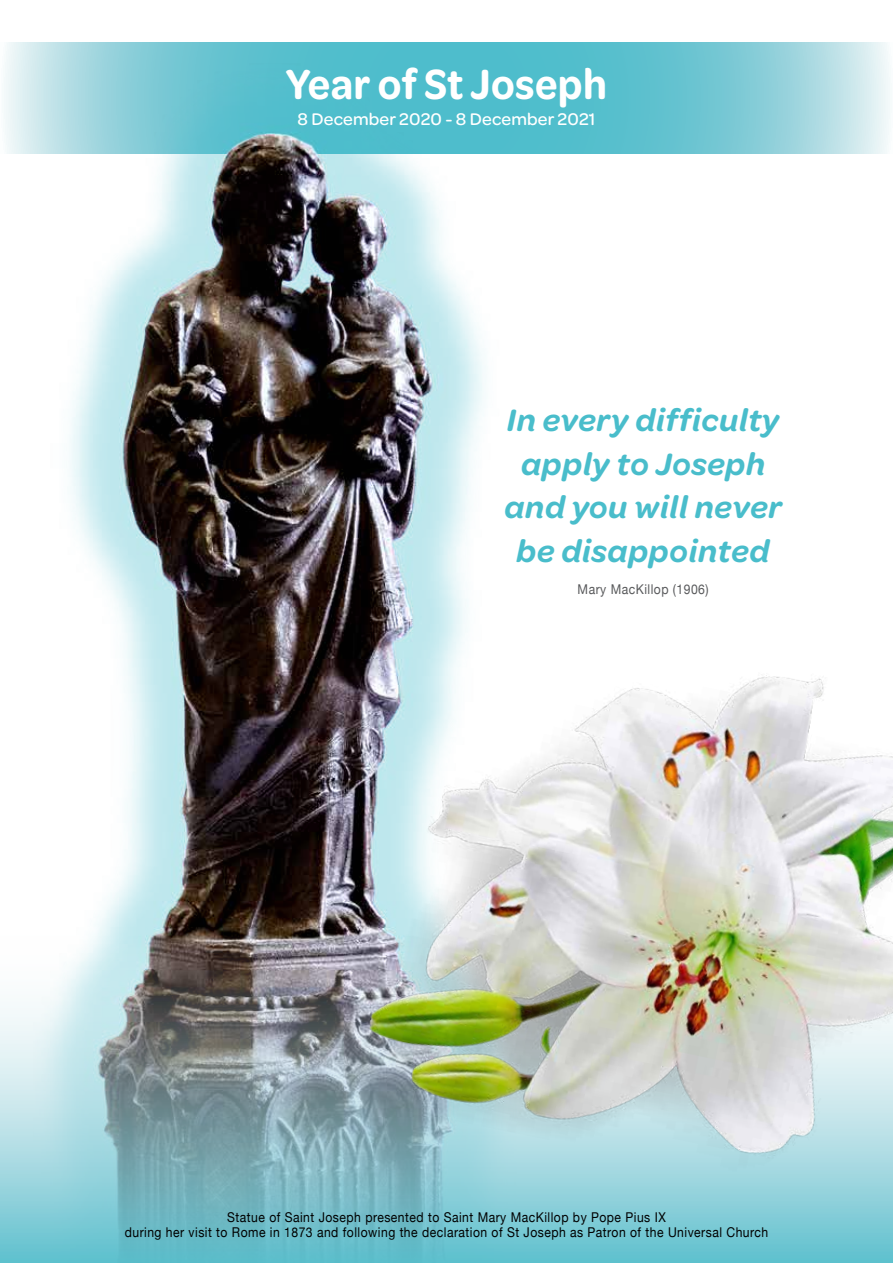
<style>
.page{position:relative;width:893px;height:1263px;background:#fff}
.page>*{position:absolute;margin:0;border:0;box-sizing:border-box;transform-origin:0 0}
.t1{font:600 45px "Omnes Semi Cond";letter-spacing:.01em;color:#fff}
.t2{font:italic 600 33px/43.5px "Omnes";letter-spacing:.02em;color:#49bdcb;text-align:center}
.t3{font:500 18px "Omnes";letter-spacing:.01em;color:#fff}
.t4{font:13.5px/15px "Helvetica Neue";letter-spacing:.04em;color:#000;text-align:center;scale:.9 1}
.t5{font:13.5px "Helvetica Neue";letter-spacing:.04em;color:#58595b;scale:.9 1}
</style>
<div class="page">
<svg style="left:6px;top:43px;width:884px;height:110px;background:#94d3dc"></svg>
<img style="left:4px;top:54px;width:688px;height:407px">
<img style="left:0;top:461px;width:893px;height:802px">
<h1 class="t1" style="left:286px;top:54px;width:322px">Year of St Joseph</h1>
<h3 class="t3" style="left:298px;top:107px;width:299px">8 December 2020 - 8 December 2021</h3>
<h2 class="t2" style="left:504px;top:397px;width:279px">In every difficulty apply to Joseph and you will never be disappointed</h2>
<p class="t5" style="left:578px;top:579px;width:147px">Mary MacKillop (1906)</p>
<p class="t4" style="left:125px;top:1210px;width:716px">Statue of Saint Joseph presented to Saint Mary MacKillop by Pope Pius IX<br>during her visit to Rome in 1873 and following the declaration of St Joseph as Patron of the Universal Church</p>
</div>
